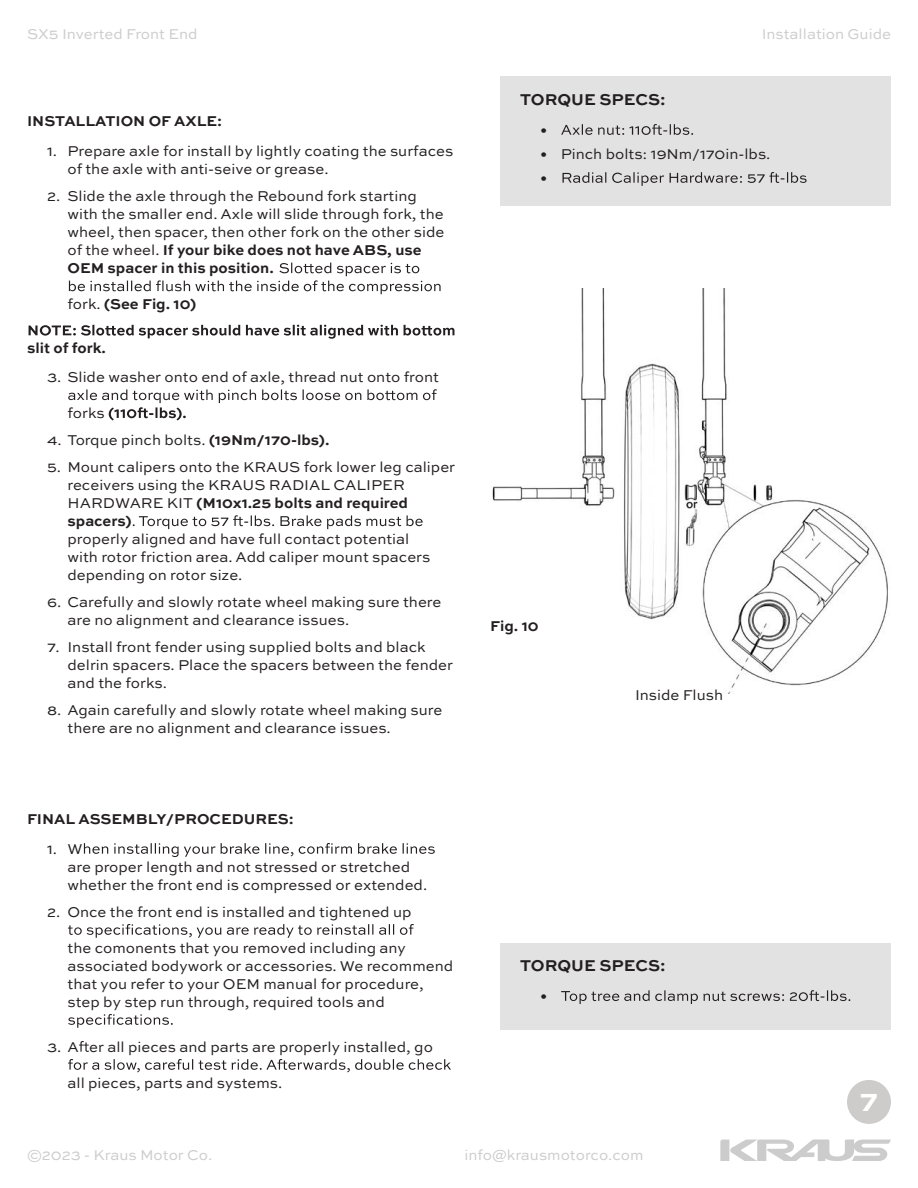
<style>
.page{position:relative;width:918px;height:1188px;background:#fff}
.page>*{position:absolute;margin:0;border:0;box-sizing:border-box;transform-origin:0 0}
.t1{font:700 30px "Sweet Sans Pro";color:#fff}
.t2{font:700 16.5px "Sweet Sans Pro";color:#231f20}
.t3{font:15px/18px "Sweet Sans Pro";color:#231f20}
.t4{font:700 15px "Sweet Sans Pro";color:#231f20}
.t5{font:15px "Sweet Sans Pro";color:#ccc}
.s1{font-weight:700}
.s2{font-weight:400}
</style>
<div class="page">
<svg style="left:720px;top:1140px;width:171px;height:21px"></svg>
<div style="left:847px;top:1080px;width:44px;height:44px;background:#cdcccb;border-radius:50%"></div>
<div style="left:501px;top:77px;width:390px;height:129px;background:#e2e2e2"></div>
<div style="left:501px;top:943px;width:390px;height:86px;background:#e2e2e2"></div>
<svg style="left:561px;top:124px;width:132px;height:11px"></svg>
<svg style="left:563px;top:172px;width:244px;height:14px"></svg>
<svg style="left:561px;top:990px;width:289px;height:14px"></svg>
<svg style="left:69px;top:263px;width:372px;height:31px"></svg>
<svg style="left:84px;top:843px;width:351px;height:14px"></svg>
<svg style="left:68px;top:924px;width:346px;height:14px"></svg>
<svg style="left:68px;top:1014px;width:105px;height:14px"></svg>
<svg style="left:79px;top:1041px;width:10px;height:11px"></svg>
<svg style="left:68px;top:1059px;width:383px;height:13px"></svg>
<svg style="left:68px;top:389px;width:369px;height:31px"></svg>
<svg style="left:133px;top:515px;width:290px;height:14px"></svg>
<img style="left:492px;top:289px;width:396px;height:405px">
<svg style="left:29px;top:325px;width:425px;height:14px"></svg>
<p class="t5" style="left:27px;top:23px;width:172px">SX5 Inverted Front End</p>
<p class="t4" style="left:27px;top:110px;width:197px">INSTALLATION OF AXLE:</p>
<p class="t3" style="left:67px;top:141px;width:387px;text-indent:-20px">1. Prepare axle for install by lightly coating the surfaces of the axle with anti-seive or grease.</p>
<p class="t3" style="left:67px;top:186px;width:379px;text-indent:-20px">2. Slide the axle through the Rebound fork starting with the smaller end. Axle will slide through fork, the wheel, then spacer, then other fork on the other side of the wheel. <span class="s1">If your bike does not have ABS, use OEM spacer in this position.</span></p>
<p class="t4" style="left:68px;top:293px;width:130px"><span class="s2">fork.</span> (See Fig. 10)</p>
<p class="t4" style="left:27px;top:337px;width:81px">slit of fork.</p>
<p class="t3" style="left:47px;top:367px;width:393px">3. Slide washer onto end of axle, thread nut onto front</p>
<p class="t3" style="left:68px;top:403px;width:39px">forks</p>
<p class="t3" style="left:47px;top:430px;width:284px">4. Torque pinch bolts. <span class="s1">(19Nm/170-lbs).</span></p>
<p class="t3" style="left:67px;top:457px;width:389px;text-indent:-20px">5. Mount calipers onto the KRAUS fork lower leg caliper receivers using the KRAUS RADIAL CALIPER HARDWARE KIT <span class="s1">(M10x1.25 bolts and required spacers)</span></p>
<p class="t3" style="left:68px;top:529px;width:365px">properly aligned and have full contact potential with rotor friction area. Add caliper mount spacers depending on rotor size.</p>
<p class="t3" style="left:68px;top:592px;width:375px;text-indent:-20px">6. Carefully and slowly rotate wheel making sure there are no alignment and clearance issues.</p>
<p class="t3" style="left:68px;top:637px;width:387px;text-indent:-20px">7. Install front fender using supplied bolts and black delrin spacers. Place the spacers between the fender and the forks.</p>
<p class="t3" style="left:68px;top:700px;width:376px;text-indent:-20px">8. Again carefully and slowly rotate wheel making sure there are no alignment and clearance issues.</p>
<p class="t5" style="left:762px;top:23px;width:131px">Installation Guide</p>
<p class="t2" style="left:520px;top:87px;width:147px">TORQUE SPECS:</p>
<p class="t3" style="left:540px;top:120px;width:8px">•</p>
<p class="t3" style="left:540px;top:141px;width:232px;line-height:24px">• Pinch bolts: 19Nm/170in-lbs. •</p>
<p class="t4" style="left:490px;top:615px;width:50px">Fig. 10</p>
<p class="t3" style="left:635px;top:686px;width:90px">Inside Flush</p>
<p class="t4" style="left:27px;top:807px;width:268px">FINAL ASSEMBLY/PROCEDURES:</p>
<p class="t3" style="left:68px;top:839px;width:361px;text-indent:-20px">1. W<br>are proper length and not stressed or stretched whether the front end is compressed or extended.</p>
<p class="t3" style="left:47px;top:902px;width:366px">2. Once the front end is installed and tightened up</p>
<p class="t3" style="left:68px;top:938px;width:387px">the comonents that you removed including any associated bodywork or accessories. We recommend that you refer to your OEM manual for procedure, step by step run through, required tools and</p>
<p class="t3" style="left:47px;top:1037px;width:387px">3. A er all pieces and parts are properly installed, go</p>
<p class="t3" style="left:68px;top:1073px;width:216px">all pieces, parts and systems.</p>
<p class="t2" style="left:520px;top:953px;width:147px">TORQUE SPECS:</p>
<p class="t3" style="left:540px;top:986px;width:8px">•</p>
<p class="t5" style="left:27px;top:1144px;width:187px">©2023 - Kraus Motor Co.</p>
<p class="t5" style="left:464px;top:1144px;width:181px">info@krausmotorco.com</p>
<h1 class="t1" style="left:860px;top:1078px;width:20px">7</h1>
</div>
